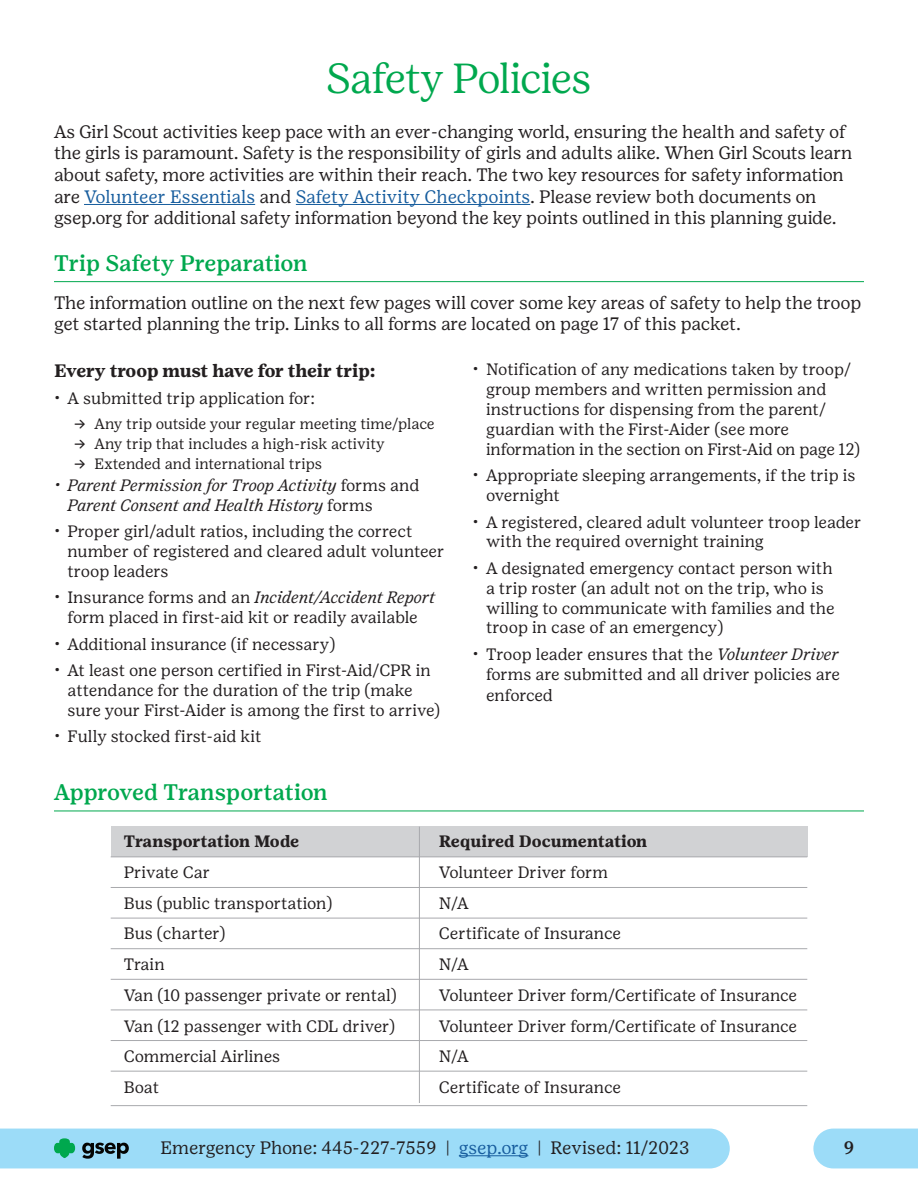
<style>
.page{position:relative;width:918px;height:1188px;background:#fff}
.page>*{position:absolute;margin:0;border:0;box-sizing:border-box;transform-origin:0 0}
.t1{font:300 42px "Girl Scout Display";letter-spacing:-.005em;color:#00a84e}
.t2{font:500 22.5px "Girl Scout Text";letter-spacing:-.005em;color:#00a84e}
.t3{font:18px/21.6px "Girl Scout Text";letter-spacing:-.01em;color:#231f20}
.t4{font:700 18px "Girl Scout Text";letter-spacing:-.01em;color:#231f20}
.t5{font:500 18px "Girl Scout Text";color:#231f20}
.t6{font:16.5px/19.8px "Girl Scout Text";color:#231f20}
.t7{font:italic 16.5px/19.8px "Girl Scout Text";color:#231f20}
.t8{font:700 16.5px "Girl Scout Text";color:#231f20}
.t9{font:16.5px "Girl Scout Text";letter-spacing:-.02em;color:#231f20}
.t10{font:15px "Girl Scout Text";color:#231f20}
.s1{color:#175d9e}
.s2{font-style:normal}
.s3{font-style:italic}
</style>
<div class="page">
<div style="left:813px;top:1129px;width:105px;height:39px;background:#9cdcf8"></div>
<div style="left:0;top:1129px;width:730px;height:39px;background:#9cdcf8"></div>
<hr style="left:84px;top:204px;width:171px;height:1px;background:#175d9e">
<hr style="left:296px;top:204px;width:234px;height:1px;background:#175d9e">
<hr style="left:54px;top:281px;width:810px;height:1px;background:#00a84e">
<hr style="left:54px;top:811px;width:810px;height:1px;background:#00a84e">
<div style="left:111px;top:827px;width:696px;height:30px;background:#d1d2d4"></div>
<hr style="left:111px;top:856px;width:696px;height:1px;background:#a8a9ad">
<hr style="left:419px;top:827px;width:1px;height:276px;background:#a8a9ad">
<hr style="left:111px;top:887px;width:696px;height:1px;background:#a8a9ad">
<hr style="left:111px;top:918px;width:696px;height:1px;background:#a8a9ad">
<hr style="left:111px;top:948px;width:696px;height:1px;background:#a8a9ad">
<hr style="left:111px;top:979px;width:696px;height:1px;background:#a8a9ad">
<hr style="left:111px;top:1010px;width:696px;height:1px;background:#a8a9ad">
<hr style="left:111px;top:1040px;width:696px;height:1px;background:#a8a9ad">
<hr style="left:111px;top:1071px;width:696px;height:1px;background:#a8a9ad">
<hr style="left:111px;top:1105px;width:696px;height:1px;background:#a8a9ad">
<p class="t1" style="left:327px;top:53px;width:266px">Safety Policies</p>
<p class="t3" style="left:54px;top:121px;width:800px">As Girl Scout activities keep pace with an ever-changing world, ensuring the health and safety of the girls is paramount. Safety is the responsibility of girls and adults alike. When Girl Scouts learn about safety, more activities are within their reach. The two key resources for safety information are <span class="s1">Volunteer Essentials</span> and <span class="s1">Safety Activity Checkpoints</span>. Please review both documents on gsep.org for additional safety information beyond the key points outlined in this planning guide.</p>
<p class="t2" style="left:54px;top:249px;width:255px">Trip Safety Preparation</p>
<p class="t3" style="left:54px;top:291px;width:809px">The information outline on the next few pages will cover some key areas of safety to help the troop get started planning the trip. Links to all forms are located on page 17 of this packet.</p>
<p class="t4" style="left:54px;top:360px;width:323px">Every troop must have for their trip:</p>
<p class="t6" style="left:54px;top:388px;width:263px">• A submitted trip application for:</p>
<p class="t10" style="left:74px;top:414px;width:362px">→ Any trip outside your regular meeting time/place</p>
<p class="t10" style="left:74px;top:434px;width:312px">→ Any trip that includes a high-risk activity</p>
<p class="t10" style="left:74px;top:455px;width:249px">→ Extended and international trips</p>
<p class="t7" style="left:68px;top:475px;width:353px;text-indent:-14px">• Parent Permission for Troop Activity <span class="s2">forms and<br></span>Parent Consent and Health History <span class="s2">forms</span></p>
<p class="t6" style="left:68px;top:521px;width:378px;text-indent:-14px">• Proper girl/adult ratios, including the correct number of registered and cleared adult volunteer troop leaders</p>
<p class="t6" style="left:54px;top:587px;width:383px;text-align:center">• Insurance forms and an <span class="s3">Incident/Accident Report </span>form placed in first-aid kit or readily available</p>
<p class="t6" style="left:54px;top:634px;width:283px">• Additional insurance (if necessary)</p>
<p class="t6" style="left:68px;top:660px;width:374px;text-indent:-14px">• At least one person certified in First-Aid/CPR in attendance for the duration of the trip (make sure your First-Aider is among the first to arrive)</p>
<p class="t6" style="left:54px;top:727px;width:209px">• Fully stocked first-aid kit</p>
<p class="t6" style="left:486px;top:360px;width:376px;text-indent:-14px">• Notification of any medications taken by troop/ group members and written permission and instructions for dispensing from the parent/ guardian with the First-Aider (see more information in the section on First-Aid on page 12)</p>
<p class="t6" style="left:486px;top:465px;width:371px;text-indent:-14px">• Appropriate sleeping arrangements, if the trip is overnight</p>
<p class="t6" style="left:486px;top:512px;width:377px;text-indent:-14px">• A registered, cleared adult volunteer troop leader with the required overnight training</p>
<p class="t6" style="left:486px;top:558px;width:350px;text-indent:-14px">• A designated emergency contact person with a trip roster (an adult not on the trip, who is willing to communicate with families and the troop in case of an emergency)</p>
<p class="t6" style="left:472px;top:644px;width:369px;text-align:right">• Troop leader ensures that the <span class="s3">Volunteer Driver </span>forms are submitted and all driver policies are</p>
<p class="t9" style="left:486px;top:686px;width:68px">enforced</p>
<p class="t2" style="left:54px;top:779px;width:275px">Approved Transportation</p>
<p class="t8" style="left:124px;top:831px;width:177px">Transportation Mode</p>
<p class="t6" style="left:124px;top:862px;width:88px">Private Car</p>
<p class="t6" style="left:124px;top:893px;width:210px">Bus (public transportation)</p>
<p class="t6" style="left:124px;top:924px;width:103px">Bus (charter)</p>
<p class="t6" style="left:124px;top:954px;width:43px">Train</p>
<p class="t6" style="left:124px;top:985px;width:275px">Van (10 passenger private or rental)</p>
<p class="t6" style="left:124px;top:1016px;width:273px">Van (12 passenger with CDL driver)</p>
<p class="t6" style="left:124px;top:1047px;width:158px">Commercial Airlines</p>
<p class="t6" style="left:124px;top:1077px;width:37px">Boat</p>
<p class="t8" style="left:439px;top:831px;width:210px">Required Documentation</p>
<p class="t6" style="left:439px;top:862px;width:171px">Volunteer Driver form</p>
<p class="t6" style="left:439px;top:893px;width:31px">N/A</p>
<p class="t6" style="left:439px;top:924px;width:184px">Certificate of Insurance</p>
<p class="t6" style="left:439px;top:954px;width:31px">N/A</p>
<p class="t6" style="left:439px;top:985px;width:360px">Volunteer Driver form/Certificate of Insurance</p>
<p class="t6" style="left:439px;top:1016px;width:360px">Volunteer Driver form/Certificate of Insurance</p>
<p class="t6" style="left:439px;top:1047px;width:31px">N/A</p>
<p class="t6" style="left:439px;top:1077px;width:184px">Certificate of Insurance</p>
<p class="t3" style="left:160px;top:1137px;width:531px">Emergency Phone: 445-227-7559 | <span class="s1">gsep.org</span> | Revised: 11/2023</p>
<p class="t5" style="left:844px;top:1137px;width:12px">9</p>
</div>
